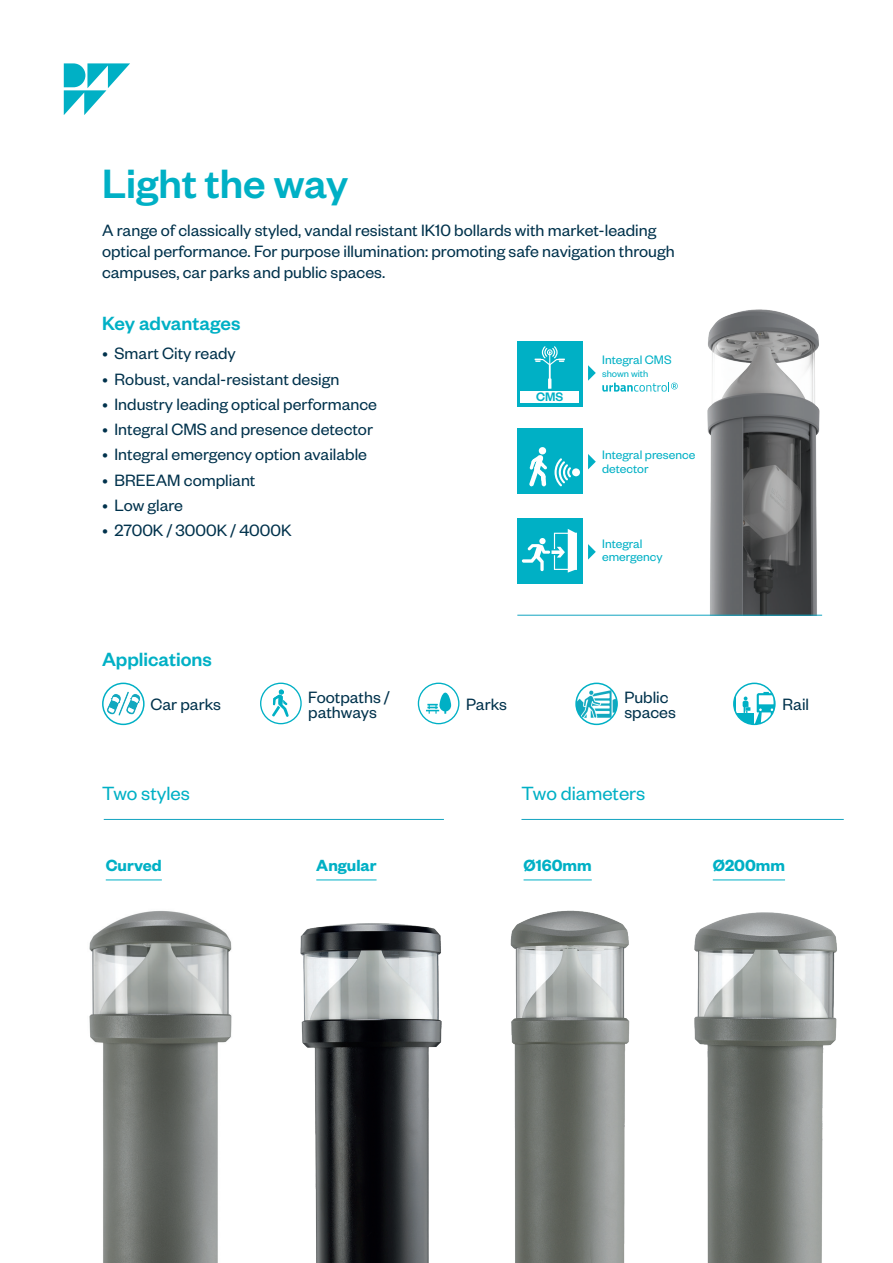
<style>
.page{position:relative;width:893px;height:1263px;background:#fff}
.page>*{position:absolute;margin:0;border:0;box-sizing:border-box;transform-origin:0 0}
.t1{font:500 45px "Founders Grotesk";color:#00b0c5}
.t2{font:500 21px "Founders Grotesk";color:#00b0c5}
.t3{font:21px "Founders Grotesk";color:#00b0c5}
.t4{font:18px/21px "Founders Grotesk";color:#00324c}
.t5{font:600 17.7px "Founders Grotesk";color:#00b0c5}
.t6{font:13.5px/13.5px "Founders Grotesk";color:#00b0c5}
.t7{font:500 13.5px "Founders Grotesk";color:#00b0c5}
.t8{font:10.5px "Founders Grotesk";color:#00b0c5}
</style>
<div class="page">
<img style="left:672px;top:309px;width:150px;height:306px">
<hr style="left:104px;top:819px;width:340px;height:1px;background:#12a4c0">
<hr style="left:521px;top:819px;width:323px;height:1px;background:#12a4c0">
<hr style="left:524px;top:880px;width:68px;height:1px;background:#00b0c5">
<hr style="left:713px;top:880px;width:72px;height:1px;background:#00b0c5">
<hr style="left:106px;top:880px;width:56px;height:1px;background:#00b0c5">
<hr style="left:316px;top:880px;width:61px;height:1px;background:#00b0c5">
<img style="left:300px;top:923px;width:142px;height:340px">
<img style="left:510px;top:910px;width:120px;height:353px">
<img style="left:694px;top:912px;width:143px;height:351px">
<img style="left:89px;top:911px;width:143px;height:352px">
<img style="left:103px;top:683px;width:41px;height:41px;border-radius:21px">
<div style="left:102px;top:683px;width:43px;height:42px;border:2px solid #00b0c5;border-radius:50%"></div>
<svg style="left:418px;top:683px;width:41px;height:41px"></svg>
<svg style="left:260px;top:683px;width:42px;height:41px"></svg>
<img style="left:576px;top:683px;width:41px;height:41px;border-radius:21px">
<div style="left:575px;top:683px;width:43px;height:42px;border:2px solid #00b0c5;border-radius:50%"></div>
<svg style="left:734px;top:683px;width:40px;height:41px"></svg>
<div style="left:733px;top:683px;width:43px;height:42px;border:2px solid #00b0c5;border-radius:50%"></div>
<hr style="left:517px;top:615px;width:305px;height:1px;background:#12a4c0">
<svg style="left:588px;top:454px;width:8px;height:15px"></svg>
<div style="left:517px;top:518px;width:65px;height:65px;background:#00b0c5"></div>
<svg style="left:522px;top:529px;width:55px;height:44px"></svg>
<svg style="left:588px;top:544px;width:8px;height:16px"></svg>
<div style="left:517px;top:341px;width:65px;height:65px;background:#00b0c5"></div>
<div style="left:520px;top:391px;width:59px;height:12px;background:#fff"></div>
<svg style="left:535px;top:346px;width:30px;height:43px"></svg>
<svg style="left:588px;top:365px;width:8px;height:16px"></svg>
<svg style="left:602px;top:382px;width:76px;height:10px"></svg>
<div style="left:517px;top:429px;width:65px;height:65px;background:#00b0c5"></div>
<svg style="left:529px;top:447px;width:18px;height:40px"></svg>
<div style="left:572px;top:468px;width:8px;height:8px;background:#fff;border-radius:50%"></div>
<svg style="left:554px;top:458px;width:17px;height:28px"></svg>
<svg style="left:64px;top:64px;width:66px;height:51px"></svg>
<h1 class="t1" style="left:102px;top:156px;width:248px">Light the way</h1>
<p class="t4" style="left:102px;top:219px;width:574px">A range of classically styled, vandal resistant IK10 bollards with market-leading optical performance. For purpose illumination: promoting safe navigation through campuses, car parks and public spaces.</p>
<p class="t2" style="left:102px;top:310px;width:140px">Key advantages</p>
<p class="t4" style="left:102px;top:342px;width:135px">• Smart City ready</p>
<p class="t4" style="left:102px;top:367px;width:239px">• Robust, vandal-resistant design</p>
<p class="t4" style="left:102px;top:393px;width:276px">• Industry leading optical performance</p>
<p class="t4" style="left:102px;top:418px;width:272px">• Integral CMS and presence detector</p>
<p class="t4" style="left:102px;top:443px;width:266px">• Integral emergency option available</p>
<p class="t4" style="left:102px;top:468px;width:155px">• BREEAM compliant</p>
<p class="t4" style="left:102px;top:494px;width:83px">• Low glare</p>
<p class="t4" style="left:102px;top:519px;width:191px">• 2700K / 3000K / 4000K</p>
<p class="t7" style="left:536px;top:389px;width:29px">CMS</p>
<p class="t6" style="left:602px;top:352px;width:71px">Integral CMS</p>
<p class="t8" style="left:602px;top:368px;width:48px">shown with</p>
<p class="t6" style="left:602px;top:447px;width:95px">Integral presence detector</p>
<p class="t6" style="left:602px;top:536px;width:62px">Integral emergency</p>
<p class="t2" style="left:102px;top:646px;width:111px">Applications</p>
<p class="t4" style="left:151px;top:693px;width:72px">Car parks</p>
<p class="t4" style="left:466px;top:693px;width:42px">Parks</p>
<p class="t4" style="left:308px;top:689px;width:83px;line-height:15px">Footpaths / pathways</p>
<p class="t4" style="left:624px;top:689px;width:53px;line-height:15px">Public spaces</p>
<p class="t4" style="left:782px;top:693px;width:28px">Rail</p>
<p class="t3" style="left:102px;top:780px;width:89px">Two styles</p>
<p class="t3" style="left:521px;top:780px;width:125px">Two diameters</p>
<p class="t5" style="left:106px;top:854px;width:58px">Curved</p>
<p class="t5" style="left:316px;top:854px;width:62px">Angular</p>
<p class="t5" style="left:524px;top:854px;width:70px">Ø160mm</p>
<p class="t5" style="left:713px;top:854px;width:74px">Ø200mm</p>
</div>
